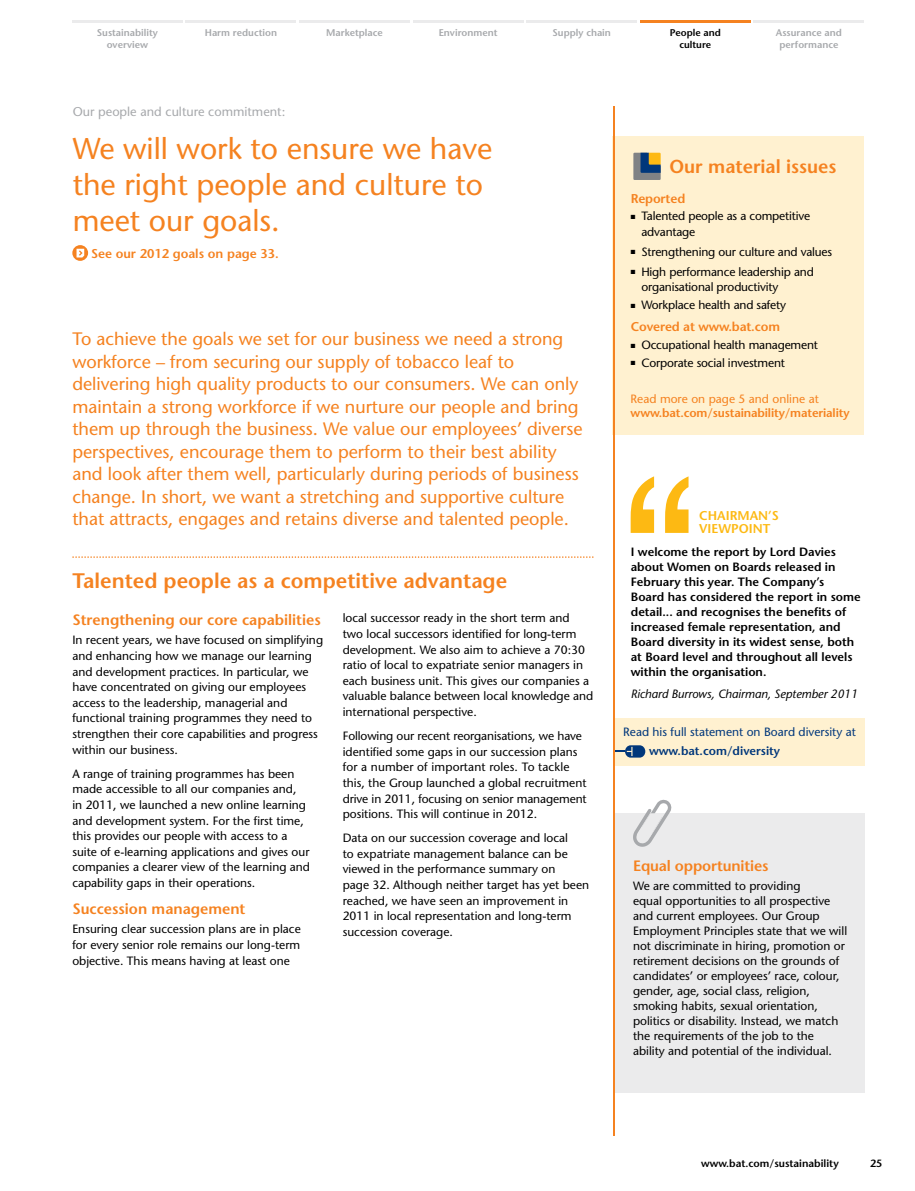
<style>
.page{position:relative;width:915px;height:1191px;background:#fff}
.page>*{position:absolute;margin:0;border:0;box-sizing:border-box;transform-origin:0 0}
.t1{font:30px/36px "Stone Sans";color:#f58220}
.t2{font:600 21px "Stone Sans";color:#f58220}
.t3{font:600 18.75px "Stone Sans";color:#f58220}
.t4{font:18px/22.5px "Stone Sans";color:#f58220}
.t5{font:600 15px "Stone Sans";color:#f58220}
.t6{font:600 12.75px "Stone Sans";letter-spacing:-.01em;color:#f58220}
.t7{font:12.75px "Stone Sans";color:#a7a9ac}
.t8{font:600 12.75px/12.8px "Stone Sans";color:#fdb913}
.t9{font:12px/15.6px "Stone Sans";color:#000}
.t10{font:600 12px/15px "Stone Sans";color:#000}
.t11{font:12px "Stone Sans";color:#00377b}
.t12{font:600 12px "Stone Sans";letter-spacing:-.01em;color:#f58220}
.t13{font:italic 12px "Stone Sans";letter-spacing:-.005em;color:#000}
.t14{font:12px "Stone Sans";color:#f58220}
.t15{font:600 12px "Stone Sans";color:#00377b}
.t16{font:600 10.5px "Stone Sans";color:#000}
.t17{font:600 9.75px/11.7px "Stone Sans";color:#a7a9ac;text-align:center}
.t18{font:600 9.75px/11.7px "Stone Sans";color:#000;text-align:center}
</style>
<div class="page">
<div style="left:613px;top:718px;width:251px;height:47px;background:#fff1d0"></div>
<svg style="left:614px;top:745px;width:31px;height:12px"></svg>
<svg style="left:630px;top:476px;width:58px;height:57px"></svg>
<hr style="left:72px;top:20px;width:110px;height:2px;background:#ebebec">
<hr style="left:186px;top:20px;width:110px;height:2px;background:#ebebec">
<hr style="left:299px;top:20px;width:110px;height:2px;background:#ebebec">
<hr style="left:413px;top:20px;width:110px;height:2px;background:#ebebec">
<hr style="left:526px;top:20px;width:110px;height:2px;background:#ebebec">
<hr style="left:640px;top:20px;width:110px;height:2px;background:#f58220">
<hr style="left:753px;top:20px;width:110px;height:2px;background:#ebebec">
<svg style="left:72px;top:556px;width:521px;height:2px"></svg>
<svg style="left:72px;top:245px;width:16px;height:16px"></svg>
<div style="left:612px;top:136px;width:251px;height:298px;background:#fff1d0"></div>
<svg style="left:633px;top:153px;width:27px;height:27px"></svg>
<div style="left:613px;top:813px;width:250px;height:280px;background:#ebebec"></div>
<svg style="left:633px;top:799px;width:39px;height:48px"></svg>
<hr style="left:613px;top:106px;width:1px;height:1029px;background:#f58220">
<p class="t17" style="left:97px;top:27px;width:63px">Sustainability overview</p>
<p class="t17" style="left:326px;top:27px;width:58px">Marketplace</p>
<p class="t17" style="left:438px;top:27px;width:60px">Environment</p>
<p class="t17" style="left:552px;top:27px;width:60px">Supply chain</p>
<p class="t18" style="left:669px;top:27px;width:53px">People and culture</p>
<p class="t17" style="left:775px;top:27px;width:67px">Assurance and performance</p>
<p class="t17" style="left:205px;top:27px;width:74px">Harm reduction</p>
<p class="t7" style="left:73px;top:104px;width:214px">Our people and culture commitment:</p>
<h1 class="t1" style="left:73px;top:130px;width:421px">We will work to ensure we have the right people and culture to meet our goals.</h1>
<p class="t6" style="left:91px;top:246px;width:189px">See our 2012 goals on page 33.</p>
<p class="t4" style="left:72px;top:328px;width:511px">To achieve the goals we set for our business we need a strong workforce – from securing our supply of tobacco leaf to delivering high quality products to our consumers. We can only maintain a strong workforce if we nurture our people and bring them up through the business. We value our employees’ diverse perspectives, encourage them to perform to their best ability and look after them well, particularly during periods of business change. In short, we want a stretching and supportive culture that attracts, engages and retains diverse and talented people.</p>
<h2 class="t2" style="left:72px;top:567px;width:436px">Talented people as a competitive advantage</h2>
<p class="t5" style="left:72px;top:610px;width:250px">Strengthening our core capabilities</p>
<p class="t9" style="left:72px;top:632px;width:252px">In recent years, we have focused on simplifying and enhancing how we manage our learning and development practices. In particular, we have concentrated on giving our employees access to the leadership, managerial and functional training programmes they need to strengthen their core capabilities and progress within our business.</p>
<p class="t9" style="left:72px;top:766px;width:239px">A range of training programmes has been made accessible to all our companies and,<br>in 2011, we launched a new online learning and development system. For the first time, this provides our people with access to a suite of e-learning applications and gives our companies a clearer view of the learning and capability gaps in their operations.</p>
<p class="t5" style="left:72px;top:899px;width:174px">Succession management</p>
<p class="t9" style="left:72px;top:921px;width:230px;text-align:justify">Ensuring clear succession plans are in place for every senior role remains our long-term objective. This means having at least one</p>
<p class="t9" style="left:342px;top:610px;width:252px">local successor ready in the short term and<br>two local successors identified for long-term development. We also aim to achieve a 70:30 ratio of local to expatriate senior managers in each business unit. This gives our companies a valuable balance between local knowledge and international perspective.</p>
<p class="t9" style="left:342px;top:728px;width:245px">Following our recent reorganisations, we have identified some gaps in our succession plans for a number of important roles. To tackle this, the Group launched a global recruitment drive in 2011, focusing on senior management positions. This will continue in 2012.</p>
<p class="t9" style="left:342px;top:830px;width:248px">Data on our succession coverage and local<br>to expatriate management balance can be viewed in the performance summary on<br>page 32. Although neither target has yet been reached, we have seen an improvement in 2011 in local representation and long-term succession coverage.</p>
<h3 class="t3" style="left:669px;top:156px;width:168px">Our material issues</h3>
<p class="t6" style="left:630px;top:190px;width:56px">Reported</p>
<p class="t9" style="left:641px;top:208px;width:170px;text-indent:-11px">■ Talented people as a competitive advantage</p>
<p class="t9" style="left:630px;top:244px;width:203px">■ Strengthening our culture and values</p>
<p class="t9" style="left:641px;top:264px;width:174px;text-indent:-11px">■ High performance leadership and organisational productivity</p>
<p class="t9" style="left:630px;top:297px;width:157px">■ Workplace health and safety</p>
<p class="t6" style="left:630px;top:319px;width:151px">Covered at www.bat.com</p>
<p class="t9" style="left:630px;top:337px;width:189px">■ Occupational health management</p>
<p class="t9" style="left:630px;top:355px;width:156px">■ Corporate social investment</p>
<p class="t14" style="left:630px;top:391px;width:190px">Read more on page 5 and online at</p>
<p class="t12" style="left:630px;top:406px;width:220px">www.bat.com/sustainability/materiality</p>
<p class="t8" style="left:699px;top:509px;width:81px">CHAIRMAN’S<br>VIEWPOINT</p>
<p class="t10" style="left:630px;top:544px;width:231px">I welcome the report by lord Davies about Women on Boards released in February this year. The Company’s Board has considered the report in some detail... and recognises the benefits of increased female representation, and Board diversity in its widest sense, both at Board level and throughout all levels within the organisation.</p>
<p class="t13" style="left:630px;top:686px;width:229px">Richard Burrows, Chairman, September 2011</p>
<p class="t11" style="left:623px;top:725px;width:234px">Read his full statement on Board diversity at</p>
<p class="t15" style="left:648px;top:744px;width:133px">www.bat.com/diversity</p>
<p class="t5" style="left:632px;top:856px;width:137px">Equal opportunities</p>
<p class="t9" style="left:632px;top:878px;width:215px;line-height:15px">We are committed to providing<br>equal opportunities to all prospective and current employees. Our Group Employment Principles state that we will not discriminate in hiring, promotion or retirement decisions on the grounds of candidates’ or employees’ race, colour, gender, age, social class, religion, smoking habits, sexual orientation, politics or disability. Instead, we match the requirements of the job to the ability and potential of the individual.</p>
<p class="t16" style="left:701px;top:1157px;width:139px">www.bat.com/sustainability</p>
<p class="t16" style="left:870px;top:1157px;width:14px">25</p>
</div>
